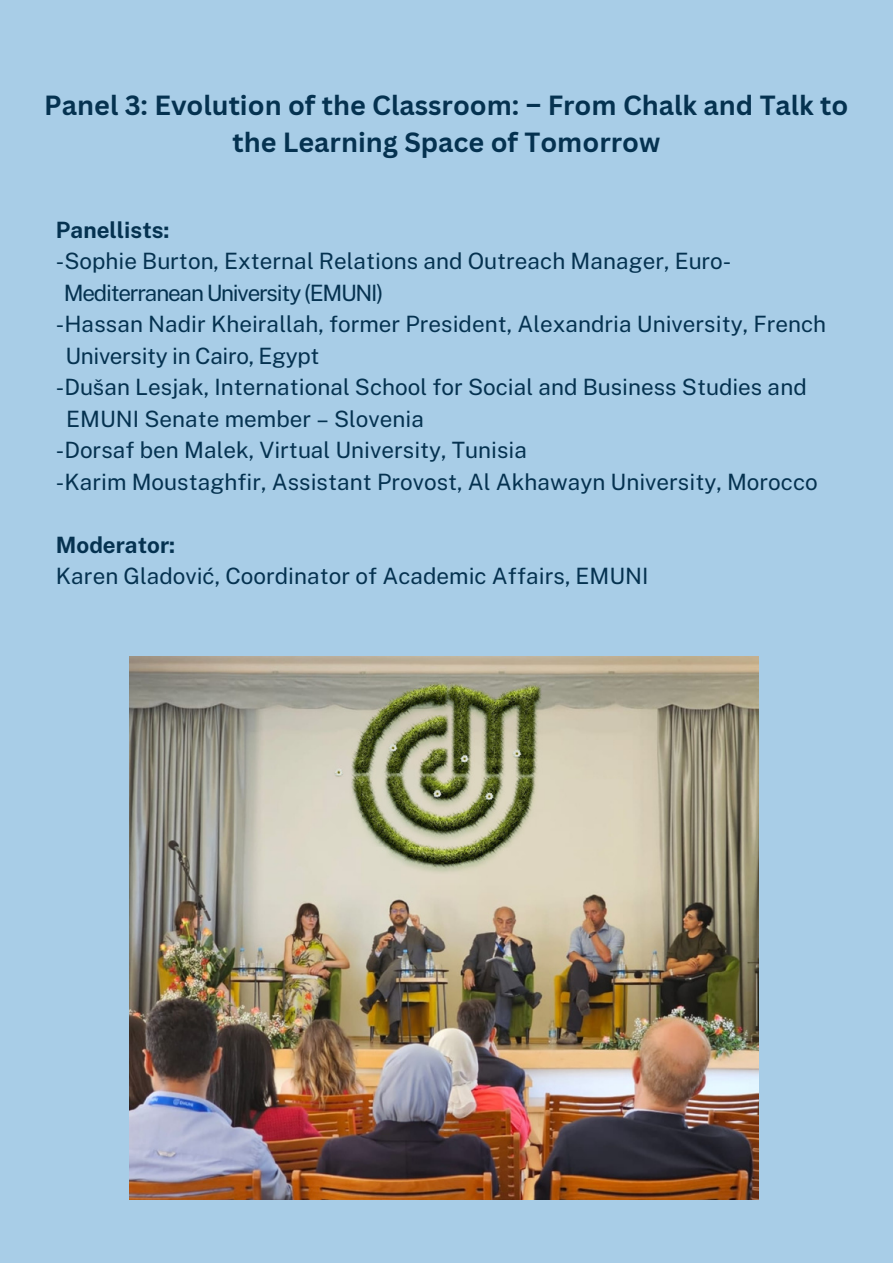
<style>
.page{position:relative;width:893px;height:1264px;background:#fff}
.page>*{position:absolute;margin:0;border:0;box-sizing:border-box;transform-origin:0 0}
.t1{font:700 27px/37px "Canva Sans";color:#053250;text-align:center}
.t2{font:22.5px "Public Sans";color:#053250}
.t3{font:22.5px "Public Sans";letter-spacing:-.055em;color:#053250}
.t4{font:700 22.5px "Public Sans";color:#053250}
</style>
<div class="page">
<div style="left:0;top:0;width:892px;height:1262px;background:#a8cde7"></div>
<img style="left:130px;top:657px;width:628px;height:541px">
<p class="t1" style="left:44px;top:86px;width:805px">Panel 3: Evolution of the Classroom: – From Chalk and Talk to the Learning Space of Tomorrow</p>
<p class="t4" style="left:56px;top:216px;width:115px">Panellists:</p>
<p class="t2" style="left:56px;top:248px;width:677px">-Sophie Burton, External Relations and Outreach Manager, Euro-</p>
<p class="t3" style="left:64px;top:279px;width:321px">Mediterranean University (EMUNI)</p>
<p class="t2" style="left:56px;top:311px;width:771px">-Hassan Nadir Kheirallah, former President, Alexandria University, French</p>
<p class="t2" style="left:65px;top:342px;width:255px">University in Cairo, Egypt</p>
<p class="t2" style="left:56px;top:374px;width:752px">-Dušan Lesjak, International School for Social and Business Studies and</p>
<p class="t2" style="left:66px;top:405px;width:359px">EMUNI Senate member – Slovenia</p>
<p class="t2" style="left:56px;top:436px;width:472px">-Dorsaf ben Malek, Virtual University, Tunisia</p>
<p class="t2" style="left:56px;top:468px;width:763px">-Karim Moustaghfir, Assistant Provost, Al Akhawayn University, Morocco</p>
<p class="t4" style="left:56px;top:531px;width:121px">Moderator:</p>
<p class="t2" style="left:56px;top:562px;width:594px">Karen Gladović, Coordinator of Academic Affairs, EMUNI</p>
</div>
